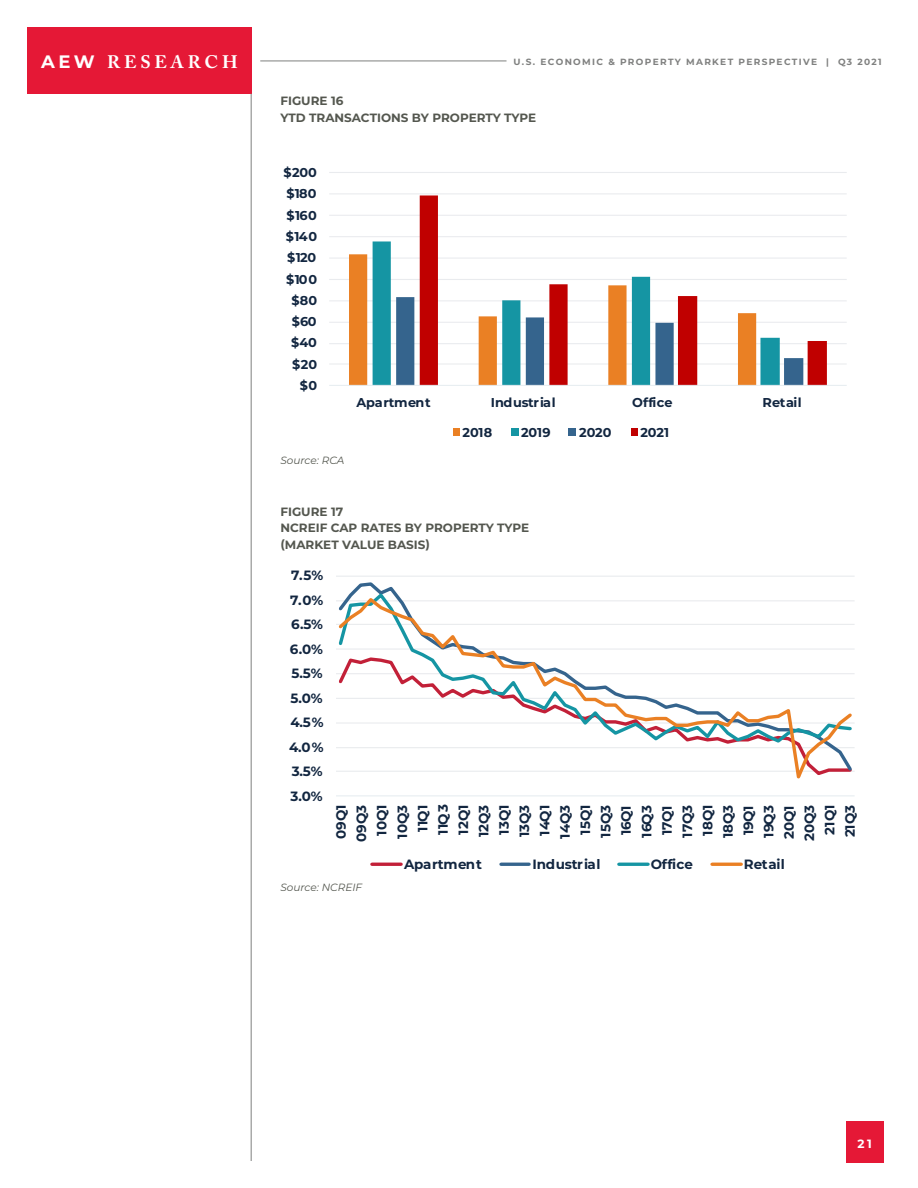
<style>
.page{position:relative;width:918px;height:1188px;background:#fff}
.page>*{position:absolute;margin:0;border:0;box-sizing:border-box;transform-origin:0 0}
.t1{font:700 18px "Adobe Caslon Pro";letter-spacing:.215em;color:#fff}
.t2{font:700 13.5px/20.4px "Montserrat";letter-spacing:-.01em;color:#122640;text-align:right}
.t3{font:700 12.9px "Montserrat";letter-spacing:-.005em;color:#122640}
.Paragraph_Copy{font:700 12px "Montserrat";color:#54574f}
.t4{font:700 12px "Montserrat";color:#fff}
.Paragraph_Heading{font:italic 10.5px "Montserrat";color:#54574f}
.t5{font:700 9px "Montserrat";letter-spacing:.15em;color:#7f807f}
.s1{font-family:"Montserrat"}
</style>
<div class="page">
<div style="left:27px;top:27px;width:225px;height:67px;background:#e51836"></div>
<div style="left:846px;top:1121px;width:38px;height:41px;background:#e51836"></div>
<hr style="left:260px;top:60px;width:247px;height:1px;background:#7f807f">
<hr style="left:251px;top:94px;width:1px;height:1067px;background:#7f807f">
<hr style="left:329px;top:363px;width:518px;height:2px;background:#e9ebee">
<hr style="left:329px;top:343px;width:518px;height:1px;background:#e9ebee">
<hr style="left:329px;top:322px;width:518px;height:1px;background:#e9ebee">
<hr style="left:329px;top:300px;width:518px;height:1px;background:#e9ebee">
<hr style="left:329px;top:279px;width:518px;height:1px;background:#e9ebee">
<hr style="left:329px;top:258px;width:518px;height:1px;background:#e9ebee">
<hr style="left:329px;top:236px;width:518px;height:1px;background:#e9ebee">
<hr style="left:329px;top:215px;width:518px;height:1px;background:#e9ebee">
<hr style="left:329px;top:193px;width:518px;height:1px;background:#e9ebee">
<hr style="left:329px;top:172px;width:518px;height:1px;background:#e9ebee">
<svg style="left:349px;top:254px;width:24px;height:131px;fill:#ea8024"></svg>
<svg style="left:373px;top:241px;width:47px;height:144px;fill:#1595a3"></svg>
<svg style="left:396px;top:297px;width:24px;height:88px"></svg>
<svg style="left:420px;top:195px;width:407px;height:190px"></svg>
<hr style="left:329px;top:385px;width:518px;height:1px;background:#e7edf1">
<div style="left:453px;top:429px;width:6px;height:7px;background:#ea8024"></div>
<div style="left:511px;top:429px;width:7px;height:7px;background:#1595a3"></div>
<div style="left:569px;top:429px;width:7px;height:7px;background:#35648d"></div>
<div style="left:631px;top:429px;width:6px;height:7px;background:#c00000"></div>
<hr style="left:336px;top:576px;width:519px;height:1px;background:#e9ebee">
<hr style="left:336px;top:795px;width:519px;height:1px;background:#e7edf1">
<svg style="left:336px;top:595px;width:519px;height:184px"></svg>
<hr style="left:372px;top:863px;width:29px;height:3px;background:#c22038">
<hr style="left:501px;top:863px;width:28px;height:3px;background:#35648d">
<hr style="left:619px;top:863px;width:29px;height:3px;background:#1595a3">
<hr style="left:712px;top:863px;width:29px;height:3px;background:#ea8024">
<h1 class="t1" style="left:41px;top:51px;width:198px"><span class="s1">AEW</span> RESEARCH</h1>
<p class="t5" style="left:514px;top:55px;width:370px">U.S. ECONOMIC &amp; PROPERTY MARKET PERSPECTIVE | Q3 2021</p>
<p class="Paragraph_Copy" style="left:280px;top:92px;width:64px">FIGURE 16</p>
<p class="Paragraph_Copy" style="left:280px;top:109px;width:257px">YTD TRANSACTIONS BY PROPERTY TYPE</p>
<p class="t3" style="left:284px;top:163px;width:35px">$200</p>
<p class="t3" style="left:286px;top:184px;width:32px">$180</p>
<p class="t3" style="left:287px;top:206px;width:32px">$160</p>
<p class="t3" style="left:286px;top:227px;width:33px">$140</p>
<p class="t3" style="left:287px;top:248px;width:31px">$120</p>
<p class="t3" style="left:286px;top:270px;width:33px">$100</p>
<p class="t3" style="left:291px;top:291px;width:27px">$80</p>
<p class="t3" style="left:292px;top:312px;width:26px">$60</p>
<p class="t3" style="left:291px;top:334px;width:27px">$40</p>
<p class="t3" style="left:292px;top:355px;width:26px">$20</p>
<p class="t3" style="left:300px;top:376px;width:19px">$0</p>
<p class="Paragraph_Heading" style="left:280px;top:453px;width:65px">Source: RCA</p>
<p class="t3" style="left:357px;top:393px;width:76px">Apartment</p>
<p class="t3" style="left:491px;top:393px;width:66px">Industrial</p>
<p class="t3" style="left:632px;top:393px;width:42px">Office</p>
<p class="t3" style="left:763px;top:393px;width:41px">Retail</p>
<p class="t3" style="left:463px;top:423px;width:31px">2018</p>
<p class="t3" style="left:521px;top:423px;width:31px">2019</p>
<p class="t3" style="left:579px;top:423px;width:34px">2020</p>
<p class="t3" style="left:640px;top:423px;width:30px">2021</p>
<p class="Paragraph_Copy" style="left:280px;top:503px;width:64px">FIGURE 17</p>
<p class="Paragraph_Copy" style="left:280px;top:519px;width:250px">NCREIF CAP RATES BY PROPERTY TYPE</p>
<p class="Paragraph_Copy" style="left:280px;top:536px;width:151px">(MARKET VALUE BASIS)</p>
<p class="t2" style="left:291px;top:565px;width:34px">7.5%</p>
<p class="t2" style="left:290px;top:589px;width:35px">7.0%</p>
<p class="t2" style="left:291px;top:614px;width:34px">6.5%</p>
<p class="t2" style="left:290px;top:638px;width:35px">6.0%</p>
<p class="t2" style="left:292px;top:663px;width:32px">5.5%</p>
<p class="t2" style="left:291px;top:687px;width:34px">5.0%</p>
<p class="t2" style="left:290px;top:712px;width:35px">4.5%</p>
<p class="t2" style="left:289px;top:736px;width:36px">4.0%</p>
<p class="t2" style="left:292px;top:761px;width:32px">3.5%</p>
<p class="t2" style="left:291px;top:785px;width:34px">3.0%</p>
<p class="t2" style="left:330px;top:842px;width:39px;rotate:-90deg">09Q1<br>09Q3<br>10Q1<br>10Q3<br>11Q1<br>11Q3<br>12Q1<br>12Q3<br>13Q1<br>13Q3<br>14Q1<br>14Q3<br>15Q1<br>15Q3<br>16Q1<br>16Q3<br>17Q1<br>17Q3<br>18Q1<br>18Q3<br>19Q1<br>19Q3<br>20Q1<br>20Q3<br>21Q1<br>21Q3</p>
<p class="t2" style="left:404px;top:853px;width:79px">Apartment</p>
<p class="t2" style="left:532px;top:853px;width:70px">Industrial</p>
<p class="t2" style="left:651px;top:853px;width:44px">Office</p>
<p class="t2" style="left:744px;top:853px;width:43px">Retail</p>
<p class="Paragraph_Heading" style="left:280px;top:880px;width:83px">Source: NCREIF</p>
<p class="t4" style="left:858px;top:1135px;width:16px">21</p>
</div>
